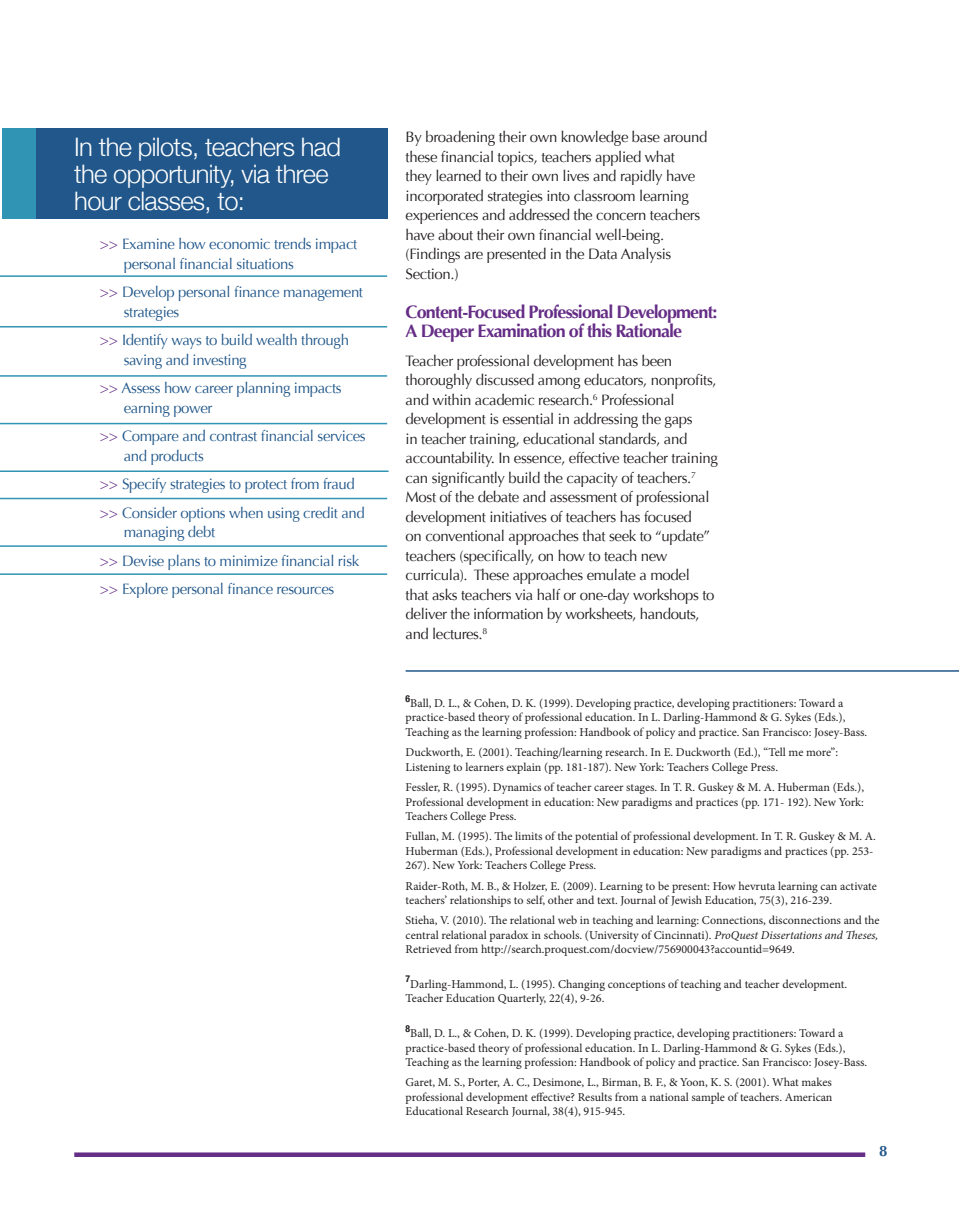
<style>
.page{position:relative;width:959px;height:1229px;background:#fff}
.page>*{position:absolute;margin:0;border:0;box-sizing:border-box;transform-origin:0 0}
.t1{font:300 25.5px "Helvetica Neue";letter-spacing:-.025em;color:#fff}
.t2{font:700 18px/19.5px "Optima";letter-spacing:-.05em;color:#652d86}
.t3{font:15px/19.5px "Optima";letter-spacing:-.025em;color:#231f20}
.t4{font:15px/19.5px "Optima";letter-spacing:-.025em;color:#21578a}
.t5{font:700 15px "Optima";color:#21578a}
.t6{font:12px/14.4px "Minion Pro";color:#231f20}
.t7{font:700 condensed 9.6px "Helvetica Neue";color:#231f20}
.s1{color:#652d86}
.s2{font-style:italic}
</style>
<div class="page">
<svg style="left:74px;top:1152px;width:791px;height:4px;background:#764594"></svg>
<div style="left:2px;top:128px;width:40px;height:91px;background:#3095b4"></div>
<div style="left:36px;top:128px;width:351px;height:91px;background:#21578a"></div>
<hr style="left:405px;top:670px;width:553px;height:1px;background:#21578a">
<hr style="left:0;top:275px;width:387px;height:2px;background:#3095b4">
<hr style="left:0;top:326px;width:387px;height:1px;background:#3095b4">
<hr style="left:0;top:375px;width:387px;height:2px;background:#3095b4">
<hr style="left:0;top:423px;width:387px;height:1px;background:#3095b4">
<hr style="left:0;top:470px;width:388px;height:2px;background:#3095b4">
<hr style="left:0;top:498px;width:387px;height:1px;background:#3095b4">
<hr style="left:0;top:545px;width:387px;height:2px;background:#3095b4">
<hr style="left:0;top:573px;width:387px;height:2px;background:#3095b4">
<p class="t1" style="left:74px;top:126px;width:268px">In the pilots, teachers had</p>
<p class="t1" style="left:74px;top:153px;width:256px">the opportunity, via three</p>
<p class="t1" style="left:74px;top:180px;width:172px">hour classes, to:</p>
<p class="t4" style="left:124px;top:234px;width:235px;text-indent:-24px"><span class="s1">&gt;&gt;</span> Examine how economic trends impact personal financial situations</p>
<p class="t4" style="left:124px;top:282px;width:241px;text-indent:-24px"><span class="s1">&gt;&gt;</span> Develop personal finance management strategies</p>
<p class="t4" style="left:124px;top:330px;width:227px;text-indent:-24px"><span class="s1">&gt;&gt;</span> Identify ways to build wealth through saving and investing</p>
<p class="t4" style="left:124px;top:378px;width:219px;text-indent:-24px"><span class="s1">&gt;&gt;</span> Assess how career planning impacts earning power</p>
<p class="t4" style="left:124px;top:426px;width:243px;text-indent:-24px"><span class="s1">&gt;&gt;</span> Compare and contrast financial services and products</p>
<p class="t4" style="left:100px;top:474px;width:256px"><span class="s1">&gt;&gt;</span> Specify strategies to protect from fraud</p>
<p class="t4" style="left:124px;top:503px;width:243px;text-indent:-24px"><span class="s1">&gt;&gt;</span> Consider options when using credit and managing debt</p>
<p class="t4" style="left:100px;top:551px;width:261px"><span class="s1">&gt;&gt;</span> Devise plans to minimize financial risk</p>
<p class="t4" style="left:100px;top:579px;width:236px"><span class="s1">&gt;&gt;</span> Explore personal finance resources</p>
<p class="t3" style="left:405px;top:127px;width:303px">By broadening their own knowledge base around these financial topics, teachers applied what<br>they learned to their own lives and rapidly have incorporated strategies into classroom learning experiences and addressed the concern teachers have about their own financial well-being. (Findings are presented in the Data Analysis Section.)</p>
<p class="t2" style="left:405px;top:302px;width:313px">Content-Focused Professional Development:<br>A Deeper Examination of this Rationale</p>
<p class="t3" style="left:405px;top:351px;width:314px">Teacher professional development has been thoroughly discussed among educators, nonprofits, and within academic research.<sup>6</sup> Professional development is essential in addressing the gaps<br>in teacher training, educational standards, and accountability. In essence, effective teacher training can significantly build the capacity of teachers.<sup>7<br></sup>Most of the debate and assessment of professional development initiatives of teachers has focused<br>on conventional approaches that seek to “update” teachers (specifically, on how to teach new curricula). These approaches emulate a model<br>that asks teachers via half or one-day workshops to deliver the information by worksheets, handouts, and lectures.<sup>8</sup></p>
<p class="t7" style="left:405px;top:690px;width:6px">6</p>
<p class="t6" style="left:405px;top:696px;width:463px;text-indent:5px">Ball, D. L., &amp; Cohen, D. K. (1999). Developing practice, developing practitioners: Toward a practice-based theory of professional education. In L. Darling-Hammond &amp; G. Sykes (Eds.),<br>Teaching as the learning profession: Handbook of policy and practice. San Francisco: Josey-Bass.</p>
<p class="t6" style="left:405px;top:745px;width:434px">Duckworth, E. (2001). Teaching/learning research. In E. Duckworth (Ed.), “Tell me more”:<br>Listening to learners explain (pp. 181-187). New York: Teachers College Press.</p>
<p class="t6" style="left:405px;top:780px;width:460px;text-align:justify">Fessler, R. (1995). Dynamics of teacher career stages. In T. R. Guskey &amp; M. A. Huberman (Eds.), Professional development in education: New paradigms and practices (pp. 171- 192). New York:<br>Teachers College Press.</p>
<p class="t6" style="left:405px;top:829px;width:472px">Fullan, M. (1995). The limits of the potential of professional development. In T. R. Guskey &amp; M. A.<br>Huberman (Eds.), Professional development in education: New paradigms and practices (pp. 253-<br>267). New York: Teachers College Press.</p>
<p class="t6" style="left:405px;top:878px;width:472px">Raider-Roth, M. B., &amp; Holzer, E. (2009). Learning to be present: How hevruta learning can activate teachers’ relationships to self, other and text. Journal of Jewish Education, 75(3), 216-239.</p>
<p class="t6" style="left:405px;top:913px;width:475px;text-align:justify">Stieha, V. (2010). The relational web in teaching and learning: Connections, disconnections and the central relational paradox in schools. (University of Cincinnati). <span class="s2">ProQuest Dissertations and Theses, </span>Retrieved from http://search.proquest.com/docview/756900043?accountid=9649.</p>
<p class="t7" style="left:405px;top:971px;width:6px">7</p>
<p class="t6" style="left:405px;top:977px;width:443px;text-indent:5px">Darling-Hammond, L. (1995). Changing conceptions of teaching and teacher development.<br>Teacher Education Quarterly, 22(4), 9-26.</p>
<p class="t7" style="left:405px;top:1020px;width:6px">8</p>
<p class="t6" style="left:405px;top:1026px;width:463px;text-indent:5px">Ball, D. L., &amp; Cohen, D. K. (1999). Developing practice, developing practitioners: Toward a practice-based theory of professional education. In L. Darling-Hammond &amp; G. Sykes (Eds.),<br>Teaching as the learning profession: Handbook of policy and practice. San Francisco: Josey-Bass.</p>
<p class="t6" style="left:405px;top:1075px;width:428px;text-align:justify">Garet, M. S., Porter, A. C., Desimone, L., Birman, B. F., &amp; Yoon, K. S. (2001). What makes professional development effective? Results from a national sample of teachers. American Educational Research Journal, 38(4), 915-945.</p>
<p class="t5" style="left:879px;top:1141px;width:10px">8</p>
</div>
